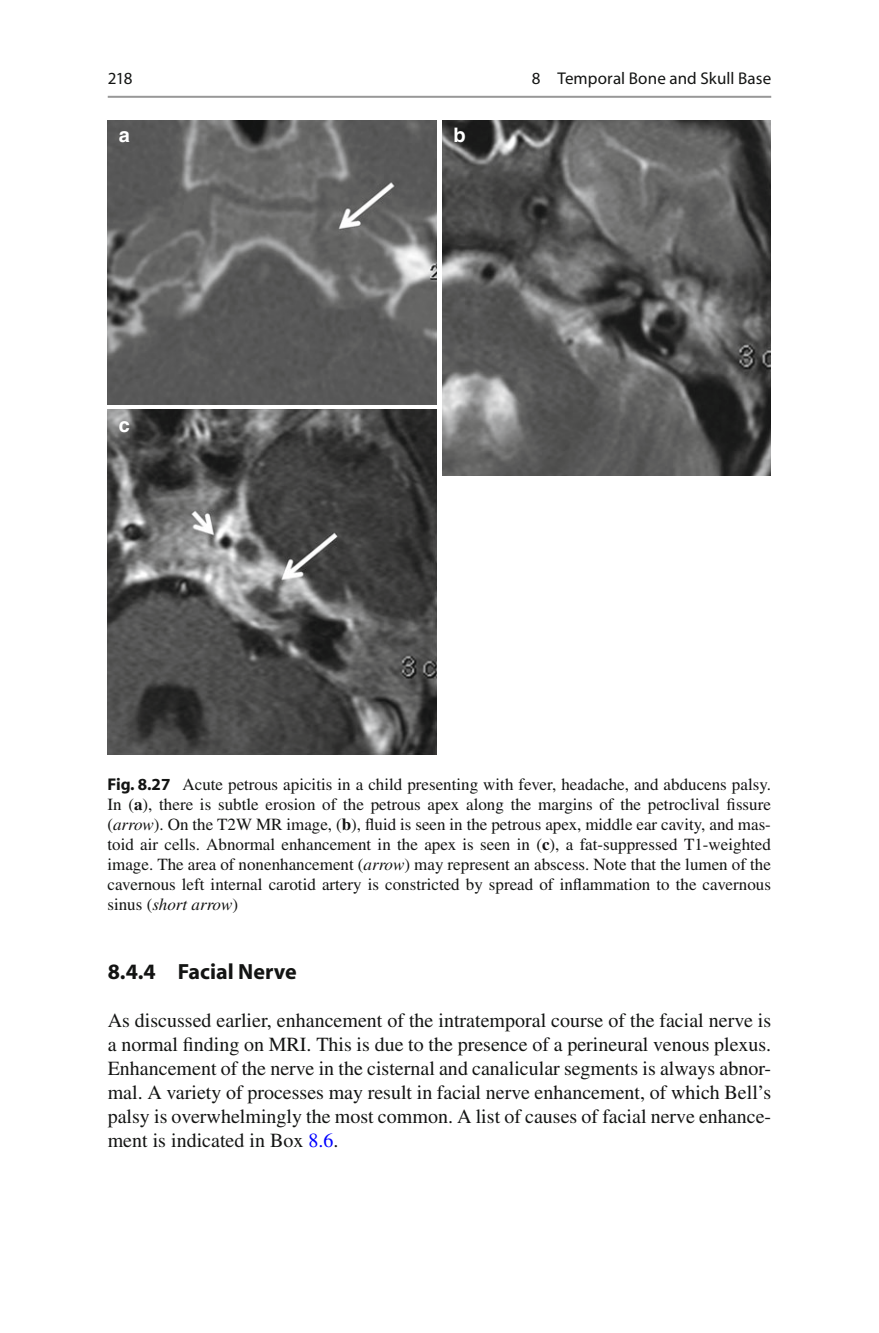
<style>
.page{position:relative;width:879px;height:1333px;background:#fff}
.page>*{position:absolute;margin:0;border:0;box-sizing:border-box;transform-origin:0 0}
.t1{font:700 22px "Myriad";color:#131413}
.t2{font:20px/24px "Times";color:#131413;text-align:justify}
.t3{font:700 20px "Helvetica";color:#fff}
.t4{font:17px/20px "Times";color:#131413;text-align:justify}
.t5{font:17px "Myriad";letter-spacing:.01em;color:#131413}
.s1{font-family:"Myriad";font-weight:700}
.s2{font-weight:700}
.s3{font-style:italic}
.s4{color:#00f}
</style>
<div class="page">
<img style="left:107px;top:120px;width:329px;height:284px">
<img style="left:442px;top:120px;width:329px;height:356px">
<img style="left:107px;top:410px;width:329px;height:344px">
<hr style="left:108px;top:96px;width:663px;height:2px;background:#989898">
<p class="t5" style="left:108px;top:72px;width:26px">218</p>
<p class="t3" style="left:119px;top:128px;width:13px">a</p>
<p class="t3" style="left:119px;top:417px;width:13px">c</p>
<p class="t3" style="left:453px;top:128px;width:14px">b</p>
<p class="t5" style="left:532px;top:72px;width:241px">8 Temporal Bone and Skull Base</p>
<p class="t4" style="left:107px;top:775px;width:665px"><span class="s1">Fig. 8.27</span> Acute petrous apicitis in a child presenting with fever, headache, and abducens palsy.<br>In ( <span class="s2">a</span> ), there is subtle erosion of the petrous apex along the margins of the petroclival fissure ( <span class="s3">arrow</span> ). On the T2W MR image, ( <span class="s2">b</span> ), fluid is seen in the petrous apex, middle ear cavity, and mas&shy;toid air cells. Abnormal enhancement in the apex is seen in ( <span class="s2">c</span> ), a fat-suppressed T1-weighted image. The area of nonenhancement ( <span class="s3">arrow</span> ) may represent an abscess. Note that the lumen of the cavernous left internal carotid artery is constricted by spread of inflammation to the cavernous sinus ( <span class="s3">short arrow</span> )</p>
<p class="t1" style="left:108px;top:962px;width:190px">8.4.4 Facial Nerve</p>
<p class="t2" style="left:108px;top:1009px;width:665px">As discussed earlier, enhancement of the intratemporal course of the facial nerve is a normal finding on MRI. This is due to the presence of a perineural venous plexus.<br>Enhancement of the nerve in the cisternal and canalicular segments is always abnor&shy;mal. A variety of processes may result in facial nerve enhancement, of which Bell’s palsy is overwhelmingly the most common. A list of causes of facial nerve enhance&shy;ment is indicated in Box <span class="s4">8.6</span> .</p>
</div>
